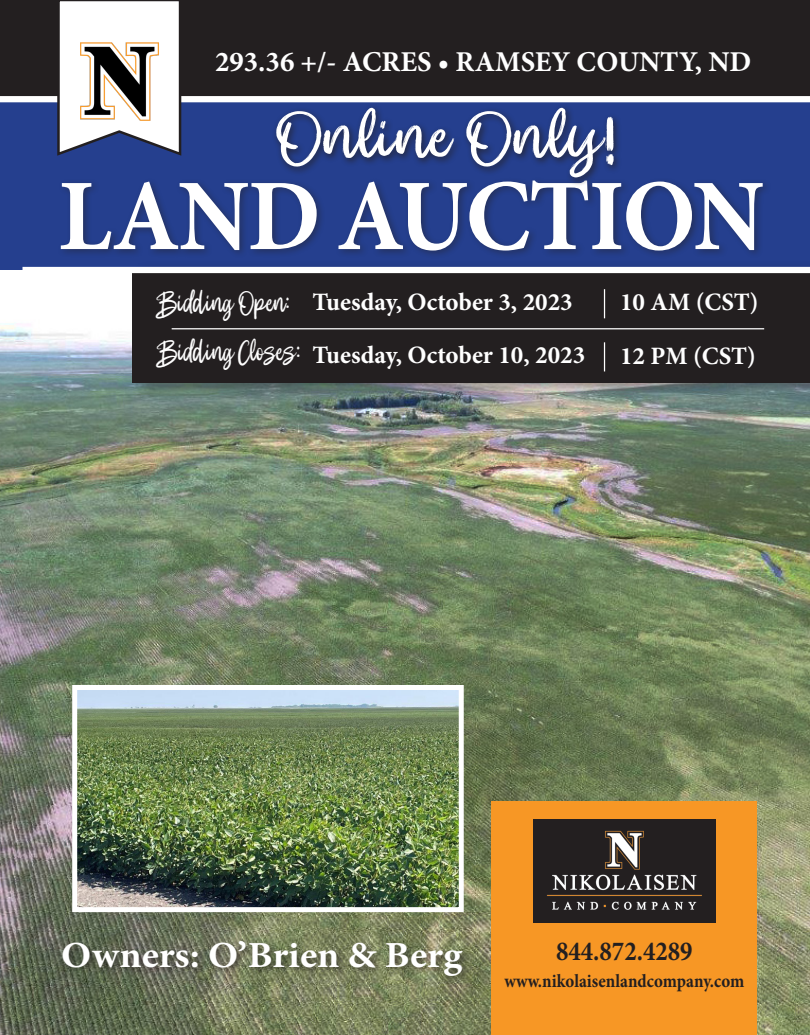
<style>
.page{position:relative;width:810px;height:1035px;background:#fff}
.page>*{position:absolute;margin:0;border:0;box-sizing:border-box;transform-origin:0 0}
.t1{font:700 101.5px "Minion Pro";letter-spacing:-.02em;color:#fff;scale:.95 1}
.t2{font:73.88px "Cautions Brush";color:#fff;scale:1.32 1}
.t3{font:700 36.75px "Minion Pro";color:#fff;scale:1.07 1}
.t4{font:32.88px "Cautions Brush";color:#fff}
.t5{font:700 28.75px "Minion Pro";color:#fff}
.t6{font:700 27.5px "Minion Pro";color:#231f20;scale:.9 1}
.t7{font:700 25px "Minion Pro";color:#fff}
.t8{font:700 18.75px "Minion Pro";color:#231f20;scale:.9 1}
</style>
<div class="page">
<img style="left:0;top:323px;width:810px;height:712px">
<div style="left:492px;top:802px;width:265px;height:233px;background:#f79725"></div>
<div style="left:0;top:81px;width:810px;height:189px;background:#253f8e"></div>
<div style="left:131px;top:260px;width:679px;height:141px;background:#231f20;opacity:.45"></div>
<div style="left:132px;top:267px;width:678px;height:115px;background:#231f20"></div>
<div style="left:0;top:0;width:810px;height:102px;background:#231f20"></div>
<div style="left:57px;top:176px;width:715px;height:83px;background:#231f20;opacity:.45"></div>
<img style="left:533px;top:819px;width:182px;height:104px">
<svg style="left:604px;top:289px;width:1px;height:29px"></svg>
<svg style="left:604px;top:342px;width:1px;height:29px"></svg>
<div style="left:22px;top:267px;width:788px;height:6px;background:#fff"></div>
<hr style="left:172px;top:328px;width:592px;height:1px;background:#fff">
<div style="left:0;top:96px;width:810px;height:6px;background:#fff"></div>
<svg style="left:56px;top:1px;width:127px;height:155px"></svg>
<img style="left:70px;top:32px;width:98px;height:98px">
<div style="left:272px;top:104px;width:350px;height:82px;background:#231f20;opacity:.75"></div>
<div style="left:59px;top:937px;width:412px;height:49px;background:#231f20;opacity:.75"></div>
<img style="left:78px;top:691px;width:380px;height:215px">
<div style="left:72px;top:685px;width:392px;height:227px;border:5px solid #fff"></div>
<p class="t5" style="left:215px;top:41px;width:538px">293.36 +/- ACRES • RAMSEY COUNTY, ND</p>
<p class="t2" style="left:275px;top:94px;width:260px">Online Only!</p>
<p class="t1" style="left:58px;top:145px;width:744px">LAND AUCTION</p>
<p class="t4" style="left:158px;top:284px;width:133px">Bidding Open:</p>
<p class="t4" style="left:158px;top:333px;width:143px">Bidding Closes:</p>
<p class="t7" style="left:312px;top:284px;width:262px">Tuesday, October 3, 2023</p>
<p class="t7" style="left:620px;top:284px;width:140px">10 AM (CST)</p>
<p class="t7" style="left:312px;top:337px;width:274px">Tuesday, October 10, 2023</p>
<p class="t7" style="left:620px;top:339px;width:137px">12 PM (CST)</p>
<p class="t3" style="left:61px;top:930px;width:376px">Owners: O’Brien &amp; Berg</p>
<p class="t6" style="left:556px;top:932px;width:153px">844.872.4289</p>
<p class="t8" style="left:504px;top:968px;width:268px">www.nikolaisenlandcompany.com</p>
</div>
